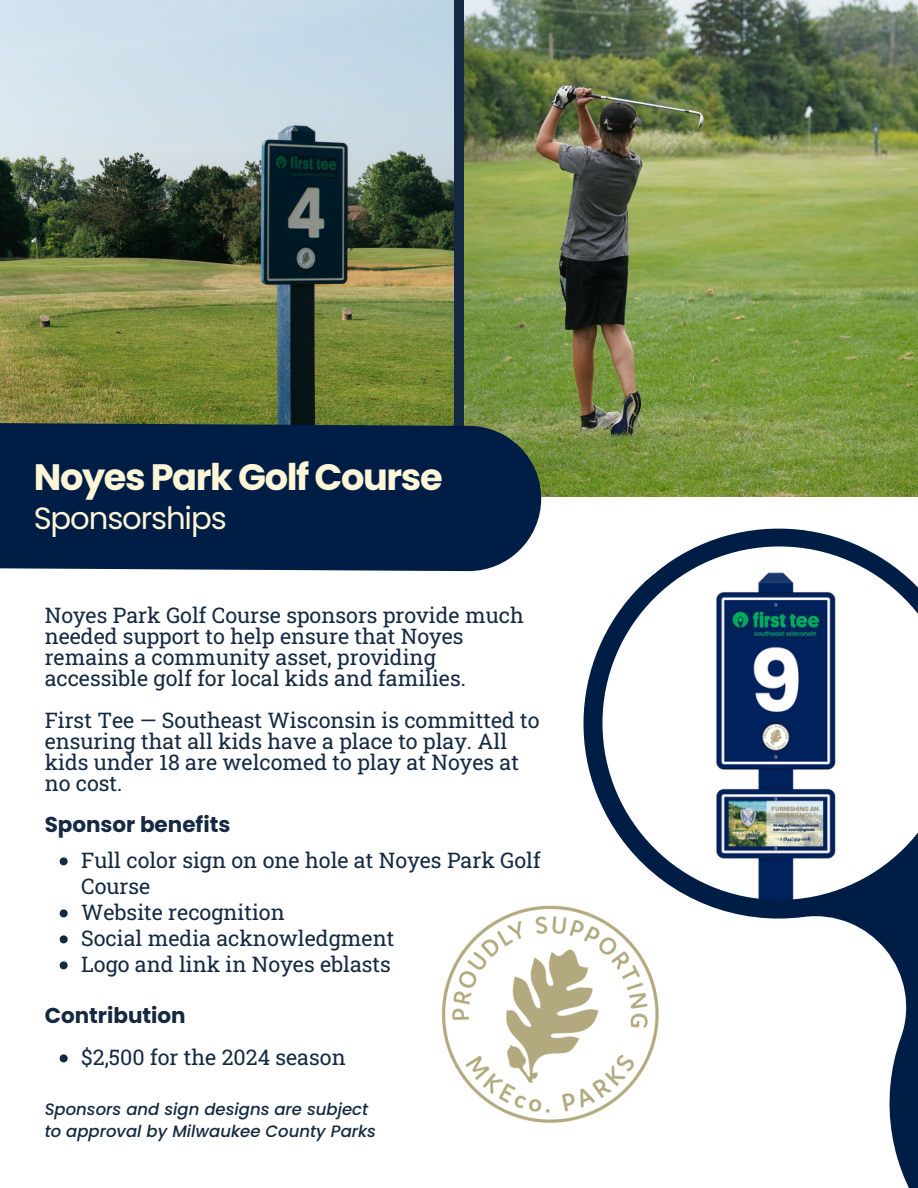
<style>
.page{position:relative;width:918px;height:1188px;background:#fff}
.page>*{position:absolute;margin:0;border:0;box-sizing:border-box;transform-origin:0 0}
.t1{font:700 36.75px "Poppins";letter-spacing:-.035em;color:#fdf6d7}
.t2{font:30.75px "Poppins";letter-spacing:-.035em;color:#fdf6d7}
.t3{font:21.45px/21px "Roboto Slab";color:#152a42}
.t4{font:700 21.45px "Poppins";color:#152a42}
.t5{font:italic 500 16.5px/22.5px "Poppins";color:#152a42}
</style>
<div class="page">
<img style="left:0;top:0;width:453px;height:423px">
<img style="left:465px;top:0;width:453px;height:497px">
<div style="left:0;top:423px;width:541px;height:148px;background:#001e45"></div>
<svg style="left:60px;top:857px;width:8px;height:8px"></svg>
<svg style="left:60px;top:909px;width:8px;height:8px"></svg>
<svg style="left:60px;top:935px;width:8px;height:8px"></svg>
<svg style="left:60px;top:961px;width:8px;height:8px"></svg>
<svg style="left:60px;top:1054px;width:8px;height:8px"></svg>
<svg style="left:583px;top:528px;width:335px;height:660px"></svg>
<img style="left:602px;top:546px;width:316px;height:354px">
<img style="left:441px;top:893px;width:236px;height:236px">
<p class="t1" style="left:34px;top:451px;width:410px">Noyes Park Golf Course</p>
<p class="t2" style="left:34px;top:497px;width:194px">Sponsorships</p>
<h1 class="t3" style="left:45px;top:605px;width:481px">Noyes Park Golf Course sponsors provide much needed support to help ensure that Noyes remains a community asset, providing accessible golf for local kids and families.</h1>
<p class="t3" style="left:45px;top:710px;width:497px">First Tee — Southeast Wisconsin is committed to ensuring that all kids have a place to play. All kids under 18 are welcomed to play at Noyes at no cost.</p>
<h3 class="t4" style="left:45px;top:810px;width:187px">Sponsor benefits</h3>
<h3 class="t3" style="left:81px;top:847px;width:461px;line-height:26px">Full color sign on one hole at Noyes Park Golf<br>Course</h3>
<h2 class="t3" style="left:81px;top:902px;width:205px">Website recognition</h2>
<p class="t3" style="left:81px;top:928px;width:315px">Social media acknowledgment</p>
<p class="t3" style="left:81px;top:954px;width:311px">Logo and link in Noyes eblasts</p>
<p class="t4" style="left:45px;top:1001px;width:143px">Contribution</p>
<p class="t3" style="left:81px;top:1047px;width:266px">$2,500 for the 2024 season</p>
<p class="t5" style="left:45px;top:1098px;width:333px">Sponsors and sign designs are subject to approval by Milwaukee County Parks</p>
</div>
